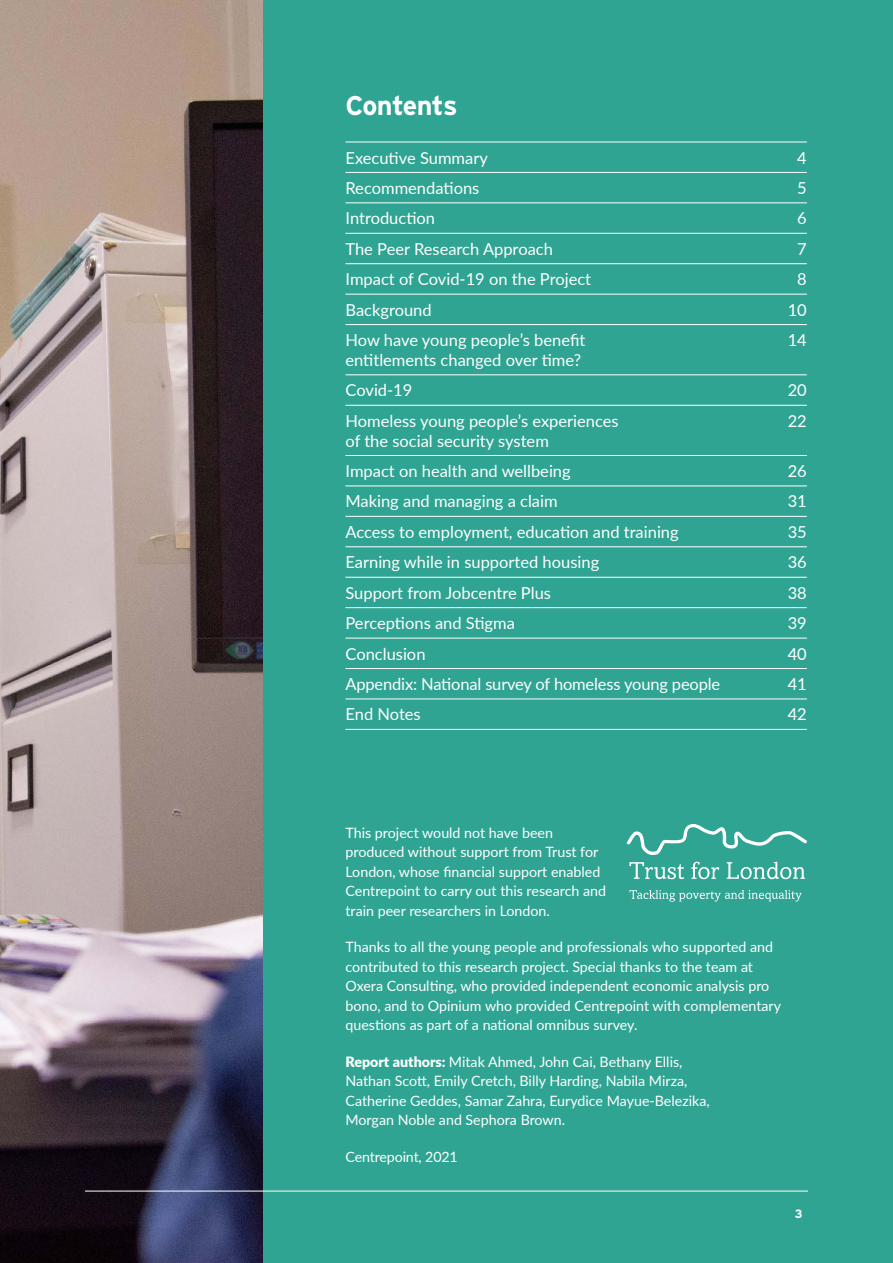
<style>
.page{position:relative;width:893px;height:1263px;background:#fff}
.page>*{position:absolute;margin:0;border:0;box-sizing:border-box;transform-origin:0 0}
.t1{font:700 27px "Interstate";letter-spacing:-.025em;color:#fff}
.t2{font:16.5px/30.5px "Lato";color:#fff}
.t3{font:14.25px/19.5px "Lato";color:#fff}
.t4{font:700 12px "Interstate";color:#fff}
.s1{font-weight:900}
</style>
<div class="page">
<img style="left:0;top:0;width:264px;height:1263px">
<div style="left:264px;top:0;width:629px;height:1263px;background:#2fa493"></div>
<hr style="left:345px;top:142px;width:462px;height:1px;background:#fff">
<hr style="left:345px;top:172px;width:462px;height:1px;background:#fff">
<hr style="left:345px;top:202px;width:462px;height:1px;background:#fff">
<hr style="left:345px;top:233px;width:462px;height:1px;background:#fff">
<hr style="left:345px;top:263px;width:462px;height:1px;background:#fff">
<hr style="left:345px;top:294px;width:462px;height:1px;background:#fff">
<hr style="left:345px;top:324px;width:462px;height:1px;background:#fff">
<hr style="left:345px;top:374px;width:462px;height:1px;background:#fff">
<hr style="left:345px;top:405px;width:462px;height:1px;background:#fff">
<hr style="left:345px;top:455px;width:462px;height:1px;background:#fff">
<hr style="left:345px;top:485px;width:462px;height:1px;background:#fff">
<hr style="left:345px;top:516px;width:462px;height:1px;background:#fff">
<hr style="left:345px;top:546px;width:462px;height:1px;background:#fff">
<hr style="left:345px;top:577px;width:462px;height:1px;background:#fff">
<hr style="left:345px;top:607px;width:462px;height:1px;background:#fff">
<hr style="left:345px;top:638px;width:462px;height:1px;background:#fff">
<hr style="left:345px;top:668px;width:462px;height:1px;background:#fff">
<hr style="left:345px;top:699px;width:462px;height:1px;background:#fff">
<hr style="left:345px;top:729px;width:462px;height:1px;background:#fff">
<svg style="left:629px;top:862px;width:176px;height:40px"></svg>
<svg style="left:627px;top:824px;width:180px;height:31px"></svg>
<hr style="left:85px;top:1191px;width:723px;height:1px;background:#fff">
<h1 class="t1" style="left:345px;top:91px;width:114px">Contents</h1>
<p class="t2" style="left:345px;top:142px;width:144px">Executive Summary</p>
<p class="t2" style="left:797px;top:142px;width:11px">4</p>
<p class="t2" style="left:345px;top:172px;width:135px">Recommendations</p>
<p class="t2" style="left:797px;top:172px;width:11px">5</p>
<p class="t2" style="left:345px;top:202px;width:91px">Introduction</p>
<p class="t2" style="left:797px;top:202px;width:11px">6</p>
<p class="t2" style="left:345px;top:233px;width:209px">The Peer Research Approach</p>
<p class="t2" style="left:797px;top:233px;width:11px">7</p>
<p class="t2" style="left:345px;top:263px;width:247px">Impact of Covid-19 on the Project</p>
<p class="t2" style="left:797px;top:263px;width:11px">8</p>
<p class="t2" style="left:345px;top:294px;width:88px">Background</p>
<p class="t2" style="left:788px;top:294px;width:21px">10</p>
<p class="t2" style="left:345px;top:324px;width:241px">How have young people’s benefit</p>
<p class="t2" style="left:788px;top:324px;width:21px">14</p>
<p class="t2" style="left:345px;top:344px;width:237px">entitlements changed over time?<br>Covid-19</p>
<p class="t2" style="left:788px;top:374px;width:21px">20</p>
<p class="t2" style="left:345px;top:405px;width:275px">Homeless young people’s experiences</p>
<p class="t2" style="left:788px;top:405px;width:21px">22</p>
<p class="t2" style="left:345px;top:425px;width:227px">of the social security system<br>Impact on health and wellbeing</p>
<p class="t2" style="left:788px;top:455px;width:21px">26</p>
<p class="t2" style="left:345px;top:485px;width:214px">Making and managing a claim</p>
<p class="t2" style="left:788px;top:485px;width:21px">31</p>
<p class="t2" style="left:345px;top:516px;width:335px">Access to employment, education and training</p>
<p class="t2" style="left:788px;top:516px;width:21px">35</p>
<p class="t2" style="left:345px;top:546px;width:255px">Earning while in supported housing</p>
<p class="t2" style="left:788px;top:546px;width:21px">36</p>
<p class="t2" style="left:345px;top:577px;width:207px">Support from Jobcentre Plus</p>
<p class="t2" style="left:788px;top:577px;width:21px">38</p>
<p class="t2" style="left:345px;top:607px;width:171px">Perceptions and Stigma</p>
<p class="t2" style="left:788px;top:607px;width:21px">39</p>
<p class="t2" style="left:345px;top:638px;width:82px">Conclusion</p>
<p class="t2" style="left:788px;top:638px;width:21px">40</p>
<p class="t2" style="left:345px;top:668px;width:376px">Appendix: National survey of homeless young people</p>
<p class="t2" style="left:788px;top:668px;width:21px">41</p>
<p class="t2" style="left:345px;top:698px;width:77px">End Notes</p>
<p class="t2" style="left:788px;top:698px;width:21px">42</p>
<p class="t3" style="left:345px;top:822px;width:262px">This project would not have been produced without support from Trust for London, whose financial support enabled Centrepoint to carry out this research and train peer researchers in London.</p>
<p class="t3" style="left:345px;top:937px;width:437px">Thanks to all the young people and professionals who supported and contributed to this research project. Special thanks to the team at Oxera Consulting, who provided independent economic analysis pro bono, and to Opinium who provided Centrepoint with complementary questions as part of a national omnibus survey.</p>
<p class="t3" style="left:345px;top:1051px;width:366px"><span class="s1">Report authors:</span> Mitak Ahmed, John Cai, Bethany Ellis, Nathan Scott, Emily Cretch, Billy Harding, Nabila Mirza, Catherine Geddes, Samar Zahra, Eurydice Mayue-Belezika, Morgan Noble and Sephora Brown.</p>
<p class="t3" style="left:345px;top:1146px;width:114px">Centrepoint, 2021</p>
<p class="t4" style="left:795px;top:1206px;width:9px">3</p>
</div>
